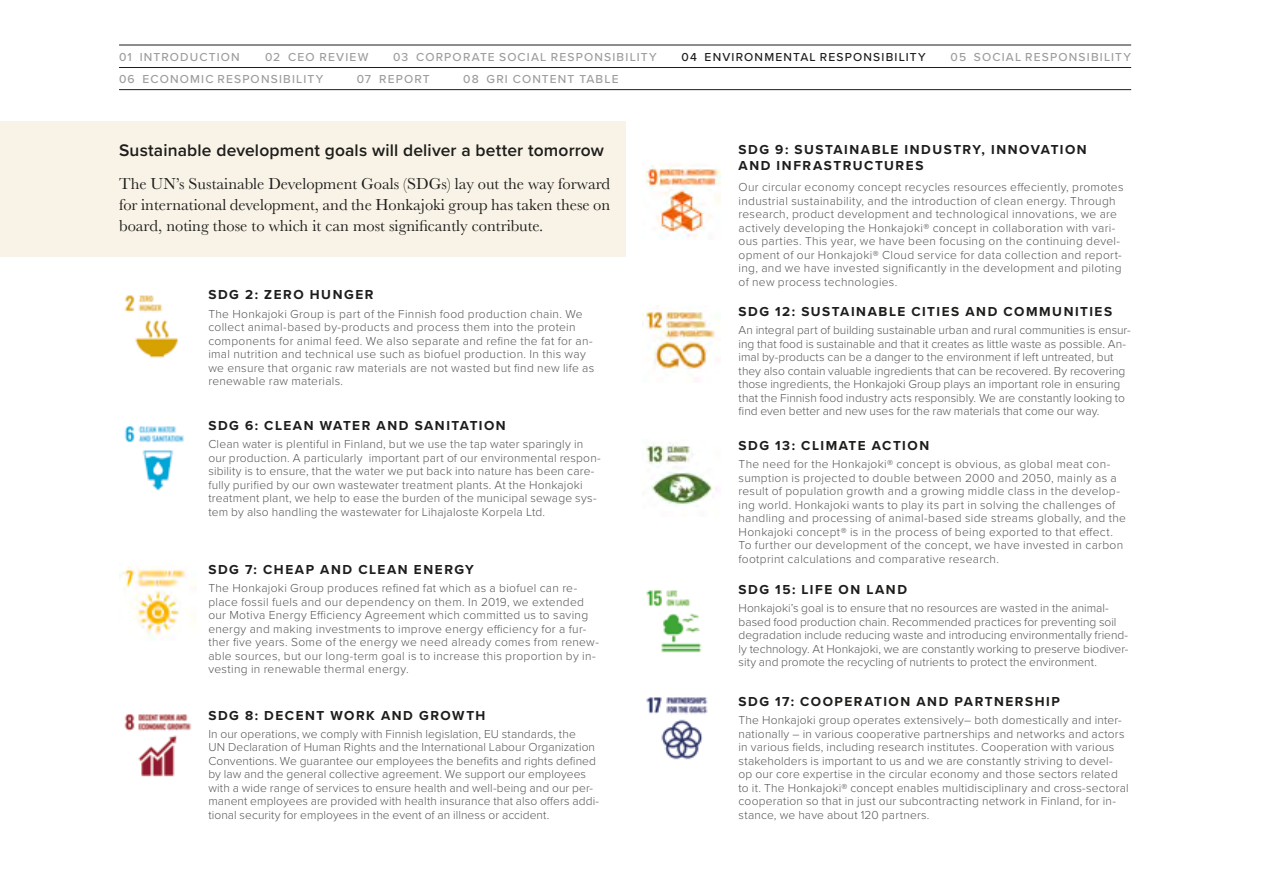
<style>
.page{position:relative;width:1263px;height:893px;background:#fff}
.page>*{position:absolute;margin:0;border:0;box-sizing:border-box;transform-origin:0 0}
.t1{font:600 17.4px "Proxima Nova";letter-spacing:.01em;color:#1d1d1b}
.p1{font:16.5px/21px "Baskerville";color:#1d1d1b;text-align:justify}
.t2{font:700 13.5px/16.2px "Proxima Nova";letter-spacing:.115em;color:#1d1d1b}
.t3{font:300 12px/13.5px "Proxima Nova";letter-spacing:.015em;color:#575756}
.t4{font:500 12px "Proxima Nova";letter-spacing:.1em;color:#9d9d9c}
.t5{font:500 12px "Proxima Nova";letter-spacing:.1em;color:#1d1d1b}
</style>
<div class="page">
<hr style="left:119px;top:45px;width:1012px;height:1px;background:#1d1d1b">
<hr style="left:119px;top:67px;width:1012px;height:1px;background:#1d1d1b">
<hr style="left:119px;top:89px;width:1012px;height:1px;background:#1d1d1b">
<div style="left:0;top:121px;width:625px;height:136px;background:#f9f3e7"></div>
<img style="left:646px;top:305px;width:73px;height:77px">
<img style="left:646px;top:444px;width:73px;height:62px">
<img style="left:646px;top:590px;width:56px;height:63px">
<img style="left:646px;top:697px;width:62px;height:63px">
<img style="left:645px;top:162px;width:75px;height:78px">
<img style="left:124px;top:295px;width:54px;height:63px">
<img style="left:124px;top:426px;width:60px;height:65px">
<img style="left:119px;top:566px;width:66px;height:73px">
<img style="left:124px;top:714px;width:68px;height:63px">
<p class="t4" style="left:119px;top:48px;width:122px">01 INTRODUCTION</p>
<p class="t4" style="left:265px;top:48px;width:105px">02 CEO REVIEW</p>
<p class="t4" style="left:393px;top:48px;width:265px">03 CORPORATE SOCIAL RESPONSIBILITY</p>
<p class="t5" style="left:681px;top:48px;width:246px">04 ENVIRONMENTAL RESPONSIBILITY</p>
<p class="t4" style="left:950px;top:48px;width:182px">05 SOCIAL RESPONSIBILITY</p>
<p class="t4" style="left:119px;top:70px;width:206px">06 ECONOMIC RESPONSIBILITY</p>
<p class="t4" style="left:357px;top:70px;width:74px">07 REPORT</p>
<p class="t4" style="left:463px;top:70px;width:157px">08 GRI CONTENT TABLE</p>
<p class="t1" style="left:119px;top:138px;width:486px">Sustainable development goals will deliver a better tomorrow</p>
<p class="t2" style="left:738px;top:141px;width:350px">SDG 9: SUSTAINABLE INDUSTRY, INNOVATION<br>AND INFRASTRUCTURES</p>
<p class="p1" style="left:119px;top:173px;width:493px">The UN’s Sustainable Development Goals (SDGs) lay out the way forward for international development, and the Honkajoki group has taken these on board, noting those to which it can most significantly contribute.</p>
<p class="t2" style="left:208px;top:286px;width:167px">SDG 2: ZERO HUNGER</p>
<p class="t3" style="left:208px;top:306px;width:387px">The Honkajoki Group is part of the Finnish food production chain. We collect animal-based by-products and process them into the protein components for animal feed. We also separate and refine the fat for an&shy;imal nutrition and technical use such as biofuel production. In this way we ensure that organic raw materials are not wasted but find new life as renewable raw materials.</p>
<p class="t2" style="left:208px;top:417px;width:299px">SDG 6: CLEAN WATER AND SANITATION</p>
<p class="t3" style="left:208px;top:437px;width:394px">Clean water is plentiful in Finland, but we use the tap water sparingly in our production. A particularly important part of our environmental respon&shy;sibility is to ensure, that the water we put back into nature has been care&shy;fully purified by our own wastewater treatment plants. At the Honkajoki treatment plant, we help to ease the burden of the municipal sewage sys&shy;tem by also handling the wastewater for Lihajaloste Korpela Ltd.</p>
<p class="t2" style="left:208px;top:561px;width:267px">SDG 7: CHEAP AND CLEAN ENERGY</p>
<p class="t3" style="left:208px;top:581px;width:392px">The Honkajoki Group produces refined fat which as a biofuel can re&shy;place fossil fuels and our dependency on them. In 2019, we extended our Motiva Energy Efficiency Agreement which committed us to saving energy and making investments to improve energy efficiency for a fur&shy;ther five years. Some of the energy we need already comes from renew&shy;able sources, but our long-term goal is to increase this proportion by in&shy;vesting in renewable thermal energy.</p>
<p class="t2" style="left:208px;top:707px;width:279px">SDG 8: DECENT WORK AND GROWTH</p>
<p class="t3" style="left:208px;top:726px;width:392px">In our operations, we comply with Finnish legislation, EU standards, the<br>UN Declaration of Human Rights and the International Labour Organization Conventions. We guarantee our employees the benefits and rights defined by law and the general collective agreement. We support our employees with a wide range of services to ensure health and well-being and our per&shy;manent employees are provided with health insurance that also offers addi&shy;tional security for employees in the event of an illness or accident.</p>
<p class="t3" style="left:738px;top:180px;width:386px">Our circular economy concept recycles resources effeciently, promotes industrial sustainability, and the introduction of clean energy. Through research, product development and technological innovations, we are actively developing the Honkajoki® concept in collaboration with vari&shy;ous parties. This year, we have been focusing on the continuing devel&shy;opment of our Honkajoki® Cloud service for data collection and report&shy;ing, and we have invested significantly in the development and piloting of new process technologies.</p>
<p class="t2" style="left:738px;top:303px;width:375px">SDG 12: SUSTAINABLE CITIES AND COMMUNITIES</p>
<p class="t3" style="left:738px;top:323px;width:394px">An integral part of building sustainable urban and rural communities is ensur&shy;ing that food is sustainable and that it creates as little waste as possible. An&shy;imal by-products can be a danger to the environment if left untreated, but they also contain valuable ingredients that can be recovered. By recovering those ingredients, the Honkajoki Group plays an important role in ensuring that the Finnish food industry acts responsibly. We are constantly looking to find even better and new uses for the raw materials that come our way.</p>
<p class="t2" style="left:738px;top:437px;width:192px">SDG 13: CLIMATE ACTION</p>
<p class="t3" style="left:738px;top:457px;width:389px">The need for the Honkajoki® concept is obvious, as global meat con&shy;sumption is projected to double between 2000 and 2050, mainly as a result of population growth and a growing middle class in the develop&shy;ing world. Honkajoki wants to play its part in solving the challenges of handling and processing of animal-based side streams globally, and the Honkajoki concept® is in the process of being exported to that effect.<br>To further our development of the concept, we have invested in carbon footprint calculations and comparative research.</p>
<p class="t2" style="left:738px;top:581px;width:170px">SDG 15: LIFE ON LAND</p>
<p class="t3" style="left:738px;top:601px;width:391px">Honkajoki’s goal is to ensure that no resources are wasted in the animal&shy;based food production chain. Recommended practices for preventing soil degradation include reducing waste and introducing environmentally friend&shy;ly technology. At Honkajoki, we are constantly working to preserve biodiver&shy;sity and promote the recycling of nutrients to protect the environment.</p>
<p class="t2" style="left:738px;top:693px;width:323px">SDG 17: COOPERATION AND PARTNERSHIP</p>
<p class="t3" style="left:738px;top:713px;width:392px">The Honkajoki group operates extensively– both domestically and inter&shy;nationally – in various cooperative partnerships and networks and actors in various fields, including research institutes. Cooperation with various stakeholders is important to us and we are constantly striving to devel&shy;op our core expertise in the circular economy and those sectors related to it. The Honkajoki® concept enables multidisciplinary and cross-sectoral cooperation so that in just our subcontracting network in Finland, for in&shy;stance, we have about 120 partners.</p>
</div>
